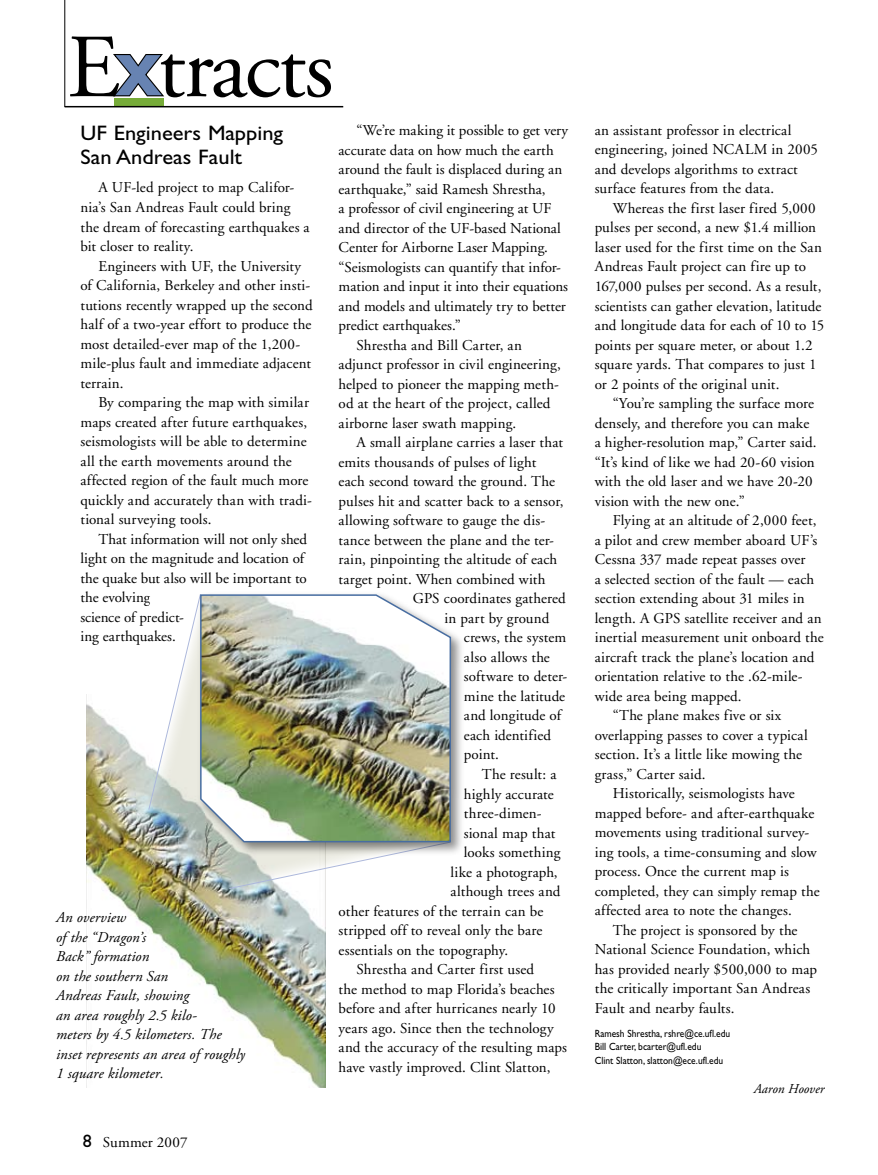
<style>
.page{position:relative;width:878px;height:1175px;background:#fff}
.page>*{position:absolute;margin:0;border:0;box-sizing:border-box;transform-origin:0 0}
.t1{font:90px "Adobe Garamond Pro";letter-spacing:-.025em;color:#000}
.t2{font:21px/24px "Gill Sans";color:#000;scale:1.07 1}
.t3{font:15px/19.5px "Adobe Garamond";letter-spacing:.01em;color:#000}
.t4{font:italic 15px/19.5px "Adobe Garamond Pro";letter-spacing:.01em;color:#000}
.t5{font:15px "Adobe Garamond";letter-spacing:-.01em;color:#000}
.t6{font:italic 13.5px "Adobe Garamond Pro";color:#000}
.t7{font:10.5px/13.5px "Gill Sans";color:#000;scale:.9 1}
.s1{font-family:"Gill Sans";font-weight:700;font-size:87px;color:#6783b2}
</style>
<div class="page">
<hr style="left:65px;top:0;width:1px;height:107px;background:#000">
<svg style="left:113px;top:54px;width:51px;height:43px"></svg>
<div style="left:114px;top:98px;width:50px;height:9px;background:#76ab38"></div>
<hr style="left:65px;top:106px;width:278px;height:1px;background:#000">
<img style="left:86px;top:694px;width:239px;height:394px">
<img style="left:150px;top:810px;width:78px;height:78px">
<svg style="left:148px;top:611px;width:48px;height:199px"></svg>
<svg style="left:228px;top:856px;width:158px;height:33px"></svg>
<div style="left:196px;top:590px;width:270px;height:266px;background:#000;opacity:.45"></div>
<img style="left:199px;top:593px;width:253px;height:250px">
<h1 class="t1" style="left:67px;top:14px;width:268px">E<span class="s1">x</span>tracts</h1>
<h2 class="t2" style="left:80px;top:121px;width:191px">UF Engineers Mapping<br>San Andreas Fault</h2>
<p class="t3" style="left:80px;top:178px;width:231px;text-indent:18px">A UF-led project to map Califor&shy;nia’s San Andreas Fault could bring the dream of forecasting earthquakes a bit closer to reality.</p>
<p class="t3" style="left:80px;top:256px;width:234px;text-indent:18px">Engineers with UF, the University of California, Berkeley and other insti&shy;tutions recently wrapped up the second half of a two-year effort to produce the most detailed-ever map of the 1,200- mile-plus fault and immediate adjacent terrain.</p>
<p class="t3" style="left:80px;top:393px;width:233px;text-indent:18px">By comparing the map with similar maps created after future earthquakes, seismologists will be able to determine all the earth movements around the affected region of the fault much more quickly and accurately than with tradi&shy;tional surveying tools.</p>
<p class="t3" style="left:80px;top:529px;width:228px;text-indent:18px">That information will not only shed light on the magnitude and location of the quake but also will be important to the evolving<br>science of predict-<br>ing earthquakes.</p>
<p class="t3" style="left:356px;top:121px;width:213px">“We’re making it possible to get very</p>
<p class="t3" style="left:338px;top:141px;width:217px">accurate data on how much the earth</p>
<p class="t3" style="left:338px;top:160px;width:225px">around the fault is displaced during an</p>
<p class="t3" style="left:338px;top:180px;width:209px">earthquake,” said Ramesh Shrestha,</p>
<p class="t3" style="left:338px;top:199px;width:214px">a professor of civil engineering at UF</p>
<p class="t3" style="left:338px;top:219px;width:224px">and director of the UF-based National</p>
<p class="t3" style="left:338px;top:238px;width:211px">Center for Airborne Laser Mapping.</p>
<p class="t3" style="left:338px;top:258px;width:224px">“Seismologists can quantify that infor-</p>
<p class="t5" style="left:338px;top:278px;width:231px">mation and input it into their equations</p>
<p class="t3" style="left:338px;top:297px;width:229px">and models and ultimately try to better</p>
<p class="t3" style="left:338px;top:316px;width:124px">predict earthquakes.”</p>
<p class="t3" style="left:356px;top:336px;width:167px">Shrestha and Bill Carter, an</p>
<p class="t3" style="left:338px;top:355px;width:224px">adjunct professor in civil engineering,</p>
<p class="t3" style="left:338px;top:375px;width:222px">helped to pioneer the mapping meth-</p>
<p class="t3" style="left:338px;top:394px;width:213px">od at the heart of the project, called</p>
<p class="t3" style="left:338px;top:414px;width:179px">airborne laser swath mapping.</p>
<p class="t3" style="left:356px;top:433px;width:208px">A small airplane carries a laser that</p>
<p class="t3" style="left:338px;top:453px;width:199px">emits thousands of pulses of light</p>
<p class="t3" style="left:338px;top:472px;width:218px">each second toward the ground. The</p>
<p class="t3" style="left:338px;top:492px;width:226px">pulses hit and scatter back to a sensor,</p>
<p class="t3" style="left:338px;top:511px;width:208px">allowing software to gauge the dis-</p>
<p class="t3" style="left:338px;top:531px;width:217px">tance between the plane and the ter-</p>
<p class="t3" style="left:338px;top:550px;width:220px">rain, pinpointing the altitude of each</p>
<p class="t3" style="left:338px;top:570px;width:208px">target point. When combined with</p>
<p class="t3" style="left:413px;top:589px;width:154px">GPS coordinates gathered</p>
<p class="t3" style="left:444px;top:609px;width:106px">in part by ground</p>
<p class="t3" style="left:464px;top:628px;width:104px">crews, the system</p>
<p class="t3" style="left:464px;top:648px;width:87px">also allows the</p>
<p class="t3" style="left:464px;top:667px;width:105px">software to deter-</p>
<p class="t3" style="left:464px;top:687px;width:103px">mine the latitude</p>
<p class="t3" style="left:464px;top:706px;width:99px">and longitude of</p>
<p class="t3" style="left:464px;top:726px;width:89px">each identified</p>
<p class="t3" style="left:464px;top:745px;width:37px">point.</p>
<p class="t3" style="left:482px;top:765px;width:76px">The result: a</p>
<p class="t3" style="left:464px;top:784px;width:91px">highly accurate</p>
<p class="t3" style="left:464px;top:804px;width:79px">three-dimen-</p>
<p class="t3" style="left:464px;top:823px;width:93px">sional map that</p>
<p class="t3" style="left:464px;top:843px;width:98px">looks something</p>
<p class="t3" style="left:450px;top:862px;width:109px">like a photograph,</p>
<p class="t3" style="left:450px;top:882px;width:111px">although trees and</p>
<p class="t3" style="left:338px;top:901px;width:206px">other features of the terrain can be</p>
<p class="t3" style="left:338px;top:921px;width:205px">stripped off to reveal only the bare</p>
<p class="t3" style="left:338px;top:940px;width:171px">essentials on the topography.</p>
<p class="t3" style="left:356px;top:960px;width:179px">Shrestha and Carter first used</p>
<p class="t3" style="left:338px;top:979px;width:217px">the method to map Florida’s beaches</p>
<p class="t3" style="left:338px;top:999px;width:218px">before and after hurricanes nearly 10</p>
<p class="t3" style="left:338px;top:1018px;width:217px">years ago. Since then the technology</p>
<p class="t3" style="left:338px;top:1038px;width:230px">and the accuracy of the resulting maps</p>
<p class="t3" style="left:338px;top:1057px;width:213px">have vastly improved. Clint Slatton,</p>
<p class="t4" style="left:56px;top:908px;width:190px">An overview<br>of the “Dragon’s<br>Back” formation<br>on the southern San<br>Andreas Fault, showing<br>an area roughly 2.5 kilo-<br>meters by 4.5 kilometers. The inset represents an area of roughly<br>1 square kilometer.</p>
<p class="t3" style="left:103px;top:1132px;width:86px">Summer 2007</p>
<p class="t3" style="left:594px;top:121px;width:225px">an assistant professor in electrical engineering, joined NCALM in 2005 and develops algorithms to extract surface features from the data.</p>
<p class="t3" style="left:594px;top:199px;width:231px;text-indent:18px">Whereas the first laser fired 5,000 pulses per second, a new $1.4 million laser used for the first time on the San Andreas Fault project can fire up to 167,000 pulses per second. As a result, scientists can gather elevation, latitude and longitude data for each of 10 to 15 points per square meter, or about 1.2 square yards. That compares to just 1 or 2 points of the original unit.</p>
<p class="t3" style="left:594px;top:394px;width:223px;text-indent:18px">“You’re sampling the surface more densely, and therefore you can make a higher-resolution map,” Carter said. “It’s kind of like we had 20-60 vision with the old laser and we have 20-20 vision with the new one.”</p>
<p class="t3" style="left:612px;top:511px;width:205px">Flying at an altitude of 2,000 feet,</p>
<p class="t3" style="left:594px;top:530px;width:224px">a pilot and crew member aboard UF’s</p>
<p class="t3" style="left:594px;top:550px;width:212px">Cessna 337 made repeat passes over</p>
<p class="t3" style="left:594px;top:569px;width:221px">a selected section of the fault — each</p>
<p class="t3" style="left:594px;top:589px;width:211px">section extending about 31 miles in</p>
<p class="t3" style="left:594px;top:608px;width:228px">length. A GPS satellite receiver and an</p>
<p class="t3" style="left:594px;top:628px;width:230px">inertial measurement unit onboard the</p>
<p class="t3" style="left:594px;top:647px;width:221px">aircraft track the plane’s location and</p>
<p class="t3" style="left:594px;top:667px;width:209px">orientation relative to the .62-mile-</p>
<p class="t3" style="left:594px;top:686px;width:148px">wide area being mapped.</p>
<p class="t3" style="left:612px;top:706px;width:170px">“The plane makes five or six</p>
<p class="t3" style="left:594px;top:725px;width:214px">overlapping passes to cover a typical</p>
<p class="t3" style="left:594px;top:745px;width:209px">section. It’s a little like mowing the</p>
<p class="t3" style="left:594px;top:764px;width:112px">grass,” Carter said.</p>
<p class="t3" style="left:612px;top:784px;width:184px">Historically, seismologists have</p>
<p class="t3" style="left:594px;top:803px;width:221px">mapped before- and after-earthquake</p>
<p class="t3" style="left:594px;top:823px;width:216px">movements using traditional survey-</p>
<p class="t3" style="left:594px;top:842px;width:223px">ing tools, a time-consuming and slow</p>
<p class="t3" style="left:594px;top:862px;width:196px">process. Once the current map is</p>
<p class="t3" style="left:594px;top:881px;width:226px">completed, they can simply remap the</p>
<p class="t3" style="left:594px;top:901px;width:199px">affected area to note the changes.</p>
<p class="t3" style="left:612px;top:920px;width:186px">The project is sponsored by the</p>
<p class="t3" style="left:594px;top:940px;width:217px">National Science Foundation, which</p>
<p class="t3" style="left:594px;top:959px;width:224px">has provided nearly $500,000 to map</p>
<p class="t3" style="left:594px;top:979px;width:217px">the critically important San Andreas</p>
<p class="t3" style="left:594px;top:998px;width:141px">Fault and nearby faults.</p>
<p class="t7" style="left:594px;top:1026px;width:152px">Ramesh Shrestha, rshre@ce.ufl.edu<br>Bill Carter, bcarter@ufl.edu<br>Clint Slatton, slatton@ece.ufl.edu</p>
<p class="t6" style="left:753px;top:1080px;width:72px">Aaron Hoover</p>
</div>
